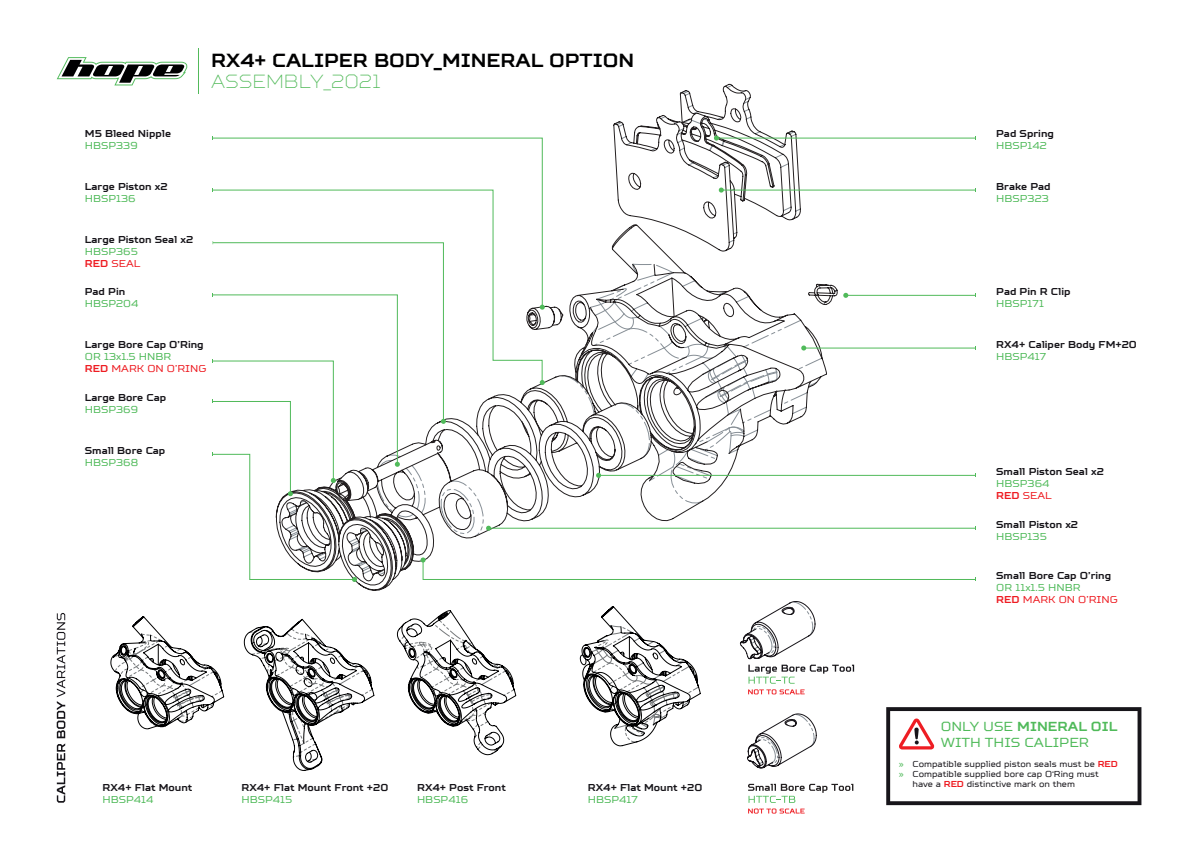
<style>
.page{position:relative;width:1191px;height:842px;background:#fff}
.page>*{position:absolute;margin:0;border:0;box-sizing:border-box;transform-origin:0 0}
.t1{font:700 19px "TT Squares";color:#000001}
.t2{font:100 19px "TT Squares";color:#52ba5a}
.t3{font:13.1px/15.7px "TT Squares";color:#50ba5a}
.t4{font:700 10px "TT Squares";color:#17151a}
.t5{font:10px/12px "TT Squares";color:#50ba5a}
.t6{font:8.6px "TT Squares";color:#17151a}
.s1{font-weight:700;color:#ee1d23}
.s2{color:#ee1d23}
.s3{font-weight:700}
.s4{color:#50ba5a}
</style>
<div class="page">
<svg style="left:276px;top:84px;width:561px;height:507px"></svg>
<hr style="left:720px;top:190px;width:255px;height:1px;background:#50ba5a">
<hr style="left:716px;top:138px;width:259px;height:1px;background:#50ba5a">
<svg style="left:212px;top:138px;width:331px;height:126px"></svg>
<svg style="left:212px;top:242px;width:232px;height:22px"></svg>
<svg style="left:719px;top:188px;width:5px;height:5px"></svg>
<svg style="left:674px;top:105px;width:50px;height:46px"></svg>
<hr style="left:198px;top:49px;width:1px;height:45px;background:#52ba5a">
<svg style="left:57px;top:57px;width:131px;height:28px"></svg>
<svg style="left:212px;top:264px;width:764px;height:318px"></svg>
<svg style="left:886px;top:707px;width:255px;height:98px"></svg>
<svg style="left:57px;top:613px;width:8px;height:190px"></svg>
<svg style="left:740px;top:601px;width:75px;height:58px"></svg>
<svg style="left:748px;top:665px;width:106px;height:29px"></svg>
<svg style="left:748px;top:784px;width:105px;height:29px"></svg>
<svg style="left:747px;top:713px;width:69px;height:56px"></svg>
<svg style="left:110px;top:616px;width:114px;height:113px"></svg>
<svg style="left:244px;top:618px;width:130px;height:153px"></svg>
<svg style="left:397px;top:610px;width:119px;height:145px"></svg>
<svg style="left:580px;top:606px;width:120px;height:140px"></svg>
<p class="t4" style="left:85px;top:127px;width:88px">M5 Bleed Nipple</p>
<p class="t5" style="left:85px;top:140px;width:54px">HBSP339</p>
<p class="t4" style="left:85px;top:180px;width:84px">Large Piston x2</p>
<p class="t5" style="left:85px;top:193px;width:52px">HBSP136</p>
<p class="t4" style="left:85px;top:233px;width:110px">Large Piston Seal x2</p>
<p class="t5" style="left:85px;top:245px;width:57px">HBSP365<br><span class="s1">RED</span> <span class="s2">SEAL</span></p>
<h1 class="t1" style="left:211px;top:48px;width:424px">RX4+ CALIPER BODY_MINERAL OPTION</h1>
<h1 class="t2" style="left:211px;top:69px;width:171px">ASSEMBLY_2021</h1>
<p class="t4" style="left:85px;top:286px;width:42px">Pad Pin</p>
<p class="t5" style="left:85px;top:298px;width:55px">HBSP204</p>
<p class="t4" style="left:85px;top:338px;width:120px">Large Bore Cap O’Ring</p>
<p class="t5" style="left:85px;top:351px;width:123px">OR 13x1.5 HNBR<br><span class="s1">RED</span> <span class="s2">MARK ON O’RING</span></p>
<p class="t4" style="left:85px;top:391px;width:83px">Large Bore Cap</p>
<p class="t5" style="left:85px;top:403px;width:55px">HBSP369</p>
<p class="t4" style="left:85px;top:444px;width:82px">Small Bore Cap</p>
<p class="t5" style="left:85px;top:456px;width:55px">HBSP368</p>
<p class="t4" style="left:103px;top:781px;width:91px">RX4+ Flat Mount</p>
<p class="t5" style="left:103px;top:793px;width:53px">HBSP414</p>
<p class="t4" style="left:241px;top:781px;width:148px">RX4+ Flat Mount Front +20</p>
<p class="t5" style="left:241px;top:793px;width:52px">HBSP415</p>
<p class="t4" style="left:417px;top:781px;width:90px">RX4+ Post Front</p>
<p class="t5" style="left:417px;top:793px;width:53px">HBSP416</p>
<p class="t4" style="left:588px;top:781px;width:116px">RX4+ Flat Mount +20</p>
<p class="t5" style="left:588px;top:793px;width:52px">HBSP417</p>
<p class="t4" style="left:996px;top:127px;width:59px">Pad Spring</p>
<p class="t5" style="left:996px;top:140px;width:52px">HBSP142</p>
<p class="t4" style="left:996px;top:180px;width:56px">Brake Pad</p>
<p class="t5" style="left:996px;top:193px;width:54px">HBSP323</p>
<p class="t4" style="left:996px;top:285px;width:76px">Pad Pin R Clip</p>
<p class="t5" style="left:996px;top:298px;width:49px">HBSP171</p>
<p class="t4" style="left:996px;top:338px;width:142px">RX4+ Caliper Body FM+20</p>
<p class="t5" style="left:996px;top:351px;width:52px">HBSP417</p>
<p class="t4" style="left:996px;top:465px;width:109px">Small Piston Seal x2</p>
<p class="t5" style="left:996px;top:478px;width:57px">HBSP364<br><span class="s1">RED</span> <span class="s2">SEAL</span></p>
<p class="t4" style="left:996px;top:518px;width:83px">Small Piston x2</p>
<p class="t5" style="left:996px;top:531px;width:52px">HBSP135</p>
<p class="t4" style="left:996px;top:570px;width:116px">Small Bore Cap O’ring</p>
<p class="t5" style="left:996px;top:582px;width:123px">OR 11x1.5 HNBR<br><span class="s1">RED</span> <span class="s2">MARK ON O’RING</span></p>
<h2 class="t3" style="left:941px;top:719px;width:178px">ONLY USE <span class="s3">MINERAL OIL<br></span>WITH THIS CALIPER</h2>
<p class="t6" style="left:899px;top:758px;width:220px"><span class="s4">»</span> Compatible supplied piston seals must be <span class="s1">RED</span></p>
<p class="t6" style="left:899px;top:768px;width:201px"><span class="s4">»</span> Compatible supplied bore cap O‘Ring must</p>
<p class="t6" style="left:912px;top:779px;width:164px">have a <span class="s1">RED</span> distinctive mark on them</p>
</div>
